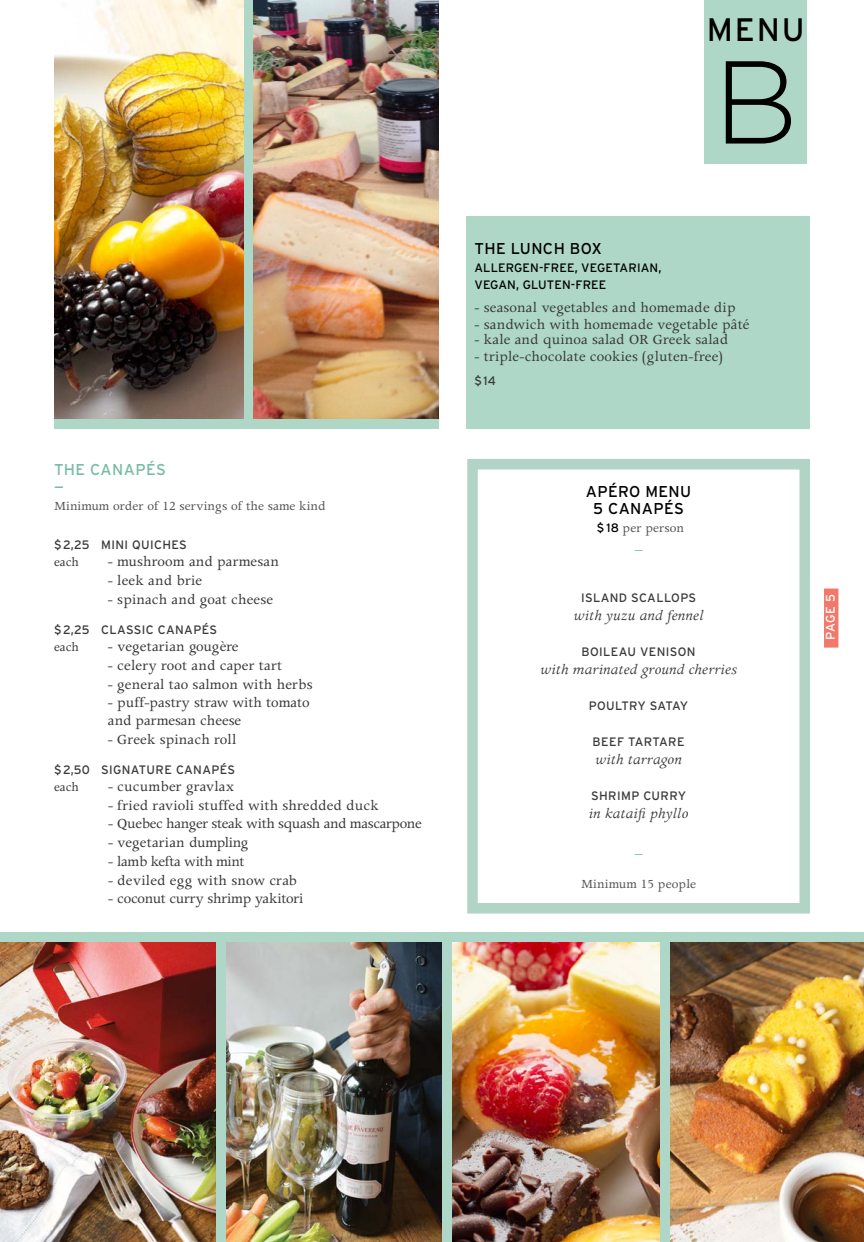
<style>
.page{position:relative;width:864px;height:1242px;background:#fff}
.page>*{position:absolute;margin:0;border:0;box-sizing:border-box;transform-origin:0 0}
.t1{font:300 117.6px "Gotham";color:#000}
.t2{font:32.55px "Interstate";color:#000}
.t3{font:15.75px/17.4px "Apollo";letter-spacing:.01em;color:#393a39}
.t4{font:15.75px "Apollo";letter-spacing:-.02em;color:#393a39}
.t5{font:italic 15.75px "Apollo";letter-spacing:.01em;color:#393a39}
.t6{font:15.75px/17.4px "Interstate";letter-spacing:.025em;color:#000;text-align:center}
.t7{font:15.75px "Apollo";letter-spacing:-.015em;color:#393a39}
.t8{font:15.75px/17.4px "Interstate";letter-spacing:.025em;color:#78bca4}
.t9{font:15.75px "Apollo";color:#78bca4}
.t10{font:13.95px "Apollo";letter-spacing:.005em;color:#535454}
.t11{font:13.95px "Apollo";color:#393a39}
.t12{font:12.6px "Interstate";color:#fff}
.t13{font:12.15px "Interstate";letter-spacing:.03em;color:#393a39}
.t14{font:12.15px/17.4px "Interstate";letter-spacing:.01em;color:#000}
.t15{font:12.15px "Interstate";letter-spacing:-.02em;color:#393a39}
.s1{font-family:"Interstate";font-size:12.15px;color:#000}
</style>
<div class="page">
<div style="left:824px;top:589px;width:14px;height:59px;background:#f1786b"></div>
<div style="left:54px;top:0;width:385px;height:429px;background:#aed7c8"></div>
<div style="left:467px;top:216px;width:343px;height:213px;background:#aed7c8"></div>
<img style="left:54px;top:0;width:189px;height:418px">
<img style="left:254px;top:0;width:185px;height:418px">
<div style="left:0;top:933px;width:864px;height:309px;background:#aed7c8"></div>
<img style="left:226px;top:943px;width:215px;height:299px">
<img style="left:0;top:943px;width:216px;height:299px">
<img style="left:671px;top:943px;width:193px;height:299px">
<img style="left:452px;top:943px;width:208px;height:299px">
<div style="left:704px;top:0;width:103px;height:163px;background:#aed7c8"></div>
<div style="left:467px;top:459px;width:343px;height:455px;border:10px solid #b1d4c6"></div>
<p class="t8" style="left:54px;top:461px;width:113px">THE CANAPÉS —</p>
<p class="t10" style="left:54px;top:498px;width:273px">Minimum order of 12 servings of the same kind</p>
<p class="t13" style="left:54px;top:537px;width:134px">$ 2,25 MINI QUICHES</p>
<p class="t11" style="left:54px;top:555px;width:27px">each</p>
<p class="t3" style="left:108px;top:553px;width:172px">- mushroom and parmesan</p>
<p class="t3" style="left:108px;top:572px;width:96px">- leek and brie</p>
<p class="t3" style="left:108px;top:591px;width:167px">- spinach and goat cheese</p>
<p class="t13" style="left:54px;top:622px;width:165px">$ 2,25 CLASSIC CANAPÉS</p>
<p class="t11" style="left:54px;top:640px;width:27px">each</p>
<p class="t3" style="left:108px;top:638px;width:132px">- vegetarian gougère</p>
<p class="t3" style="left:108px;top:657px;width:176px">- celery root and caper tart</p>
<p class="t3" style="left:108px;top:676px;width:206px">- general tao salmon with herbs</p>
<p class="t3" style="left:108px;top:694px;width:203px">- puff-pastry straw with tomato and parmesan cheese</p>
<p class="t3" style="left:108px;top:731px;width:130px">- Greek spinach roll</p>
<p class="t13" style="left:54px;top:762px;width:183px">$ 2,50 SIGNATURE CANAPÉS</p>
<p class="t11" style="left:54px;top:779px;width:27px">each</p>
<p class="t3" style="left:108px;top:778px;width:128px">- cucumber gravlax</p>
<p class="t3" style="left:108px;top:797px;width:273px">- fried ravioli stuffed with shredded duck</p>
<p class="t4" style="left:108px;top:815px;width:315px">- Quebec hanger steak with squash and mascarpone</p>
<p class="t4" style="left:108px;top:834px;width:142px">- vegetarian dumpling</p>
<p class="t4" style="left:108px;top:853px;width:138px">- lamb kefta with mint</p>
<p class="t3" style="left:108px;top:872px;width:190px">- deviled egg with snow crab</p>
<p class="t7" style="left:108px;top:890px;width:197px">- coconut curry shrimp yakitori</p>
<h2 class="t2" style="left:707px;top:9px;width:100px">MENU</h2>
<h1 class="t1" style="left:714px;top:28px;width:86px">B</h1>
<p class="t6" style="left:474px;top:240px;width:129px">THE LUNCH BOX</p>
<p class="t14" style="left:474px;top:259px;width:189px">ALLERGEN-FREE, VEGETARIAN,<br>VEGAN, GLUTEN-FREE</p>
<p class="t3" style="left:474px;top:299px;width:263px">- seasonal vegetables and homemade dip</p>
<p class="t3" style="left:474px;top:316px;width:277px">- sandwich with homemade vegetable pâté</p>
<p class="t3" style="left:474px;top:332px;width:255px">- kale and quinoa salad OR Greek salad</p>
<p class="t3" style="left:474px;top:349px;width:250px">- triple-chocolate cookies (gluten-free)</p>
<p class="t13" style="left:474px;top:373px;width:23px">$ 14</p>
<p class="t6" style="left:586px;top:483px;width:107px">APÉRO MENU<br>5 CANAPÉS</p>
<p class="t10" style="left:597px;top:520px;width:89px"><span class="s1">$ 18</span> per person</p>
<p class="t9" style="left:635px;top:536px;width:9px">_</p>
<p class="t13" style="left:581px;top:591px;width:117px">ISLAND SCALLOPS</p>
<p class="t5" style="left:574px;top:607px;width:132px">with yuzu and fennel</p>
<p class="t13" style="left:582px;top:645px;width:115px">BOILEAU VENISON</p>
<p class="t5" style="left:540px;top:661px;width:198px">with marinated ground cherries</p>
<p class="t15" style="left:589px;top:699px;width:101px">POULTRY SATAY</p>
<p class="t13" style="left:593px;top:735px;width:93px">BEEF TARTARE</p>
<p class="t5" style="left:595px;top:751px;width:88px">with tarragon</p>
<p class="t13" style="left:591px;top:789px;width:96px">SHRIMP CURRY</p>
<p class="t5" style="left:589px;top:805px;width:101px">in kataifi phyllo</p>
<p class="t9" style="left:635px;top:840px;width:9px">_</p>
<p class="t10" style="left:581px;top:876px;width:117px">Minimum 15 people</p>
<p class="t12" style="left:823px;top:640px;width:47px;rotate:-90deg">PAGE 5</p>
</div>
